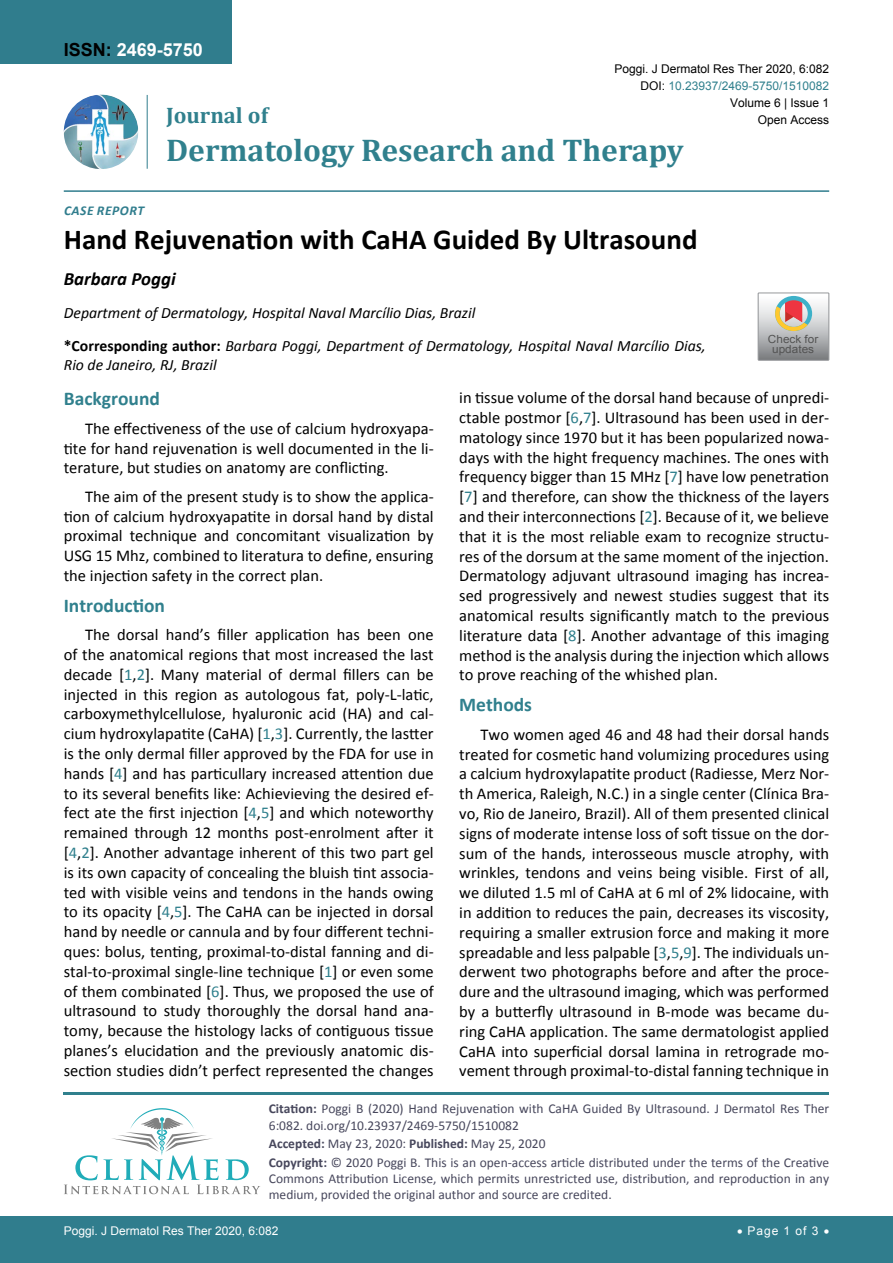
<style>
.page{position:relative;width:893px;height:1263px;background:#fff}
.page>*{position:absolute;margin:0;border:0;box-sizing:border-box;transform-origin:0 0}
.t1{font:700 31.5px "Cambria";color:#30808d}
.t2{font:700 28.95px "Calibri";color:#000}
.t3{font:700 22.5px "Cambria";color:#30808d}
.t4{font:700 19.5px "Calibri";color:#30808d}
.t5{font:italic 700 18.75px "Calibri";color:#000}
.t6{font:700 18px "Arial";color:#fff}
.t7{font:16.5px/19.8px "Calibri";color:#000;text-align:justify}
.t8{font:italic 15.75px/33px "Calibri";color:#000}
.t9{font:13.5px/16.2px "Calibri";color:#47475c}
.t10{font:italic 700 13.5px "Calibri";letter-spacing:.04em;color:#307d8d}
.t11{font:12px "Arial";color:#000}
.t12{font:12px "Arial";color:#fff}
.t13{font:12px "Arial";color:#30808d}
.t14{font:11.1px/9.6px "Arial";color:#535353;text-align:center;scale:1.06 1}
.s1{color:#000}
.s2{font-weight:700;font-style:normal}
.s3{color:#30808d}
.s4{font-weight:700}
</style>
<div class="page">
<hr style="left:64px;top:1092px;width:765px;height:3px;background:#30808d">
<svg style="left:64px;top:1108px;width:196px;height:86px"></svg>
<div style="left:0;top:1216px;width:893px;height:47px;background:#307d8d"></div>
<div style="left:0;top:0;width:231px;height:64px;background:#307d8d"></div>
<img style="left:64px;top:95px;width:74px;height:74px;border-radius:37px">
<hr style="left:147px;top:95px;width:1px;height:74px;background:#307d8d">
<hr style="left:64px;top:190px;width:765px;height:2px;background:#307d8d">
<svg style="left:758px;top:293px;width:71px;height:67px;background:#bdb6b3"></svg>
<p class="t6" style="left:64px;top:38px;width:141px"><span class="s1">ISSN:</span> 2469-5750</p>
<p class="t10" style="left:64px;top:202px;width:82px">Case Repor t</p>
<p class="t11" style="left:614px;top:60px;width:216px">Poggi. J Dermatol Res Ther 2020, 6:082</p>
<p class="t11" style="left:730px;top:95px;width:101px">Volume 6 | Issue 1</p>
<p class="t13" style="left:640px;top:78px;width:190px"><span class="s1">DOI:</span> 10.23937/2469-5750/1510082</p>
<h3 class="t3" style="left:166px;top:100px;width:103px">Journal of</h3>
<h1 class="t1" style="left:166px;top:128px;width:519px">Dermatology Research and Therapy</h1>
<p class="t11" style="left:758px;top:112px;width:73px">Open Access</p>
<h2 class="t2" style="left:64px;top:221px;width:635px">Hand Rejuvenation with CaHA Guided By Ultrasound</h2>
<p class="t5" style="left:64px;top:266px;width:113px">Barbara Poggi</p>
<p class="t8" style="left:64px;top:295px;width:644px">Department of Dermatology, Hospital Naval Marcílio Dias, Brazil<br><span class="s2">*Corresponding author:</span> Barbara Poggi, Department of Dermatology, Hospital Naval Marcílio Dias,</p>
<p class="t8" style="left:64px;top:347px;width:154px">Rio de Janeiro, RJ, Brazil</p>
<p class="t7" style="left:459px;top:388px;width:371px">in tissue volume of the dorsal hand because of unpredi&shy;ctable postmor [<span class="s3">6</span>,<span class="s3">7</span>]. Ultrasound has been used in der&shy;matology since 1970 but it has been popularized nowa&shy;days with the hight frequency machines. The ones with frequency bigger than 15 MHz [<span class="s3">7</span>] have low penetration [<span class="s3">7</span>] and therefore, can show the thickness of the layers and their interconnections [<span class="s3">2</span>]. Because of it, we believe that it is the most reliable exam to recognize structu&shy;res of the dorsum at the same moment of the injection.<br>Dermatology adjuvant ultrasound imaging has increa&shy;sed progressively and newest studies suggest that its anatomical results significantly match to the previous literature data [<span class="s3">8</span>]. Another advantage of this imaging method is the analysis during the injection which allows to prove reaching of the whished plan.</p>
<p class="t4" style="left:459px;top:692px;width:74px">Methods</p>
<p class="t7" style="left:459px;top:724px;width:371px;text-indent:21px">Two women aged 46 and 48 had their dorsal hands treated for cosmetic hand volumizing procedures using a calcium hydroxylapatite product (Radiesse, Merz Nor&shy;th America, Raleigh, N.C.) in a single center (Clínica Bra&shy;vo, Rio de Janeiro, Brazil). All of them presented clinical signs of moderate intense loss of soft tissue on the dor&shy;sum of the hands, interosseous muscle atrophy, with wrinkles, tendons and veins being visible. First of all, we diluted 1.5 ml of CaHA at 6 ml of 2% lidocaine, with in addition to reduces the pain, decreases its viscosity, requiring a smaller extrusion force and making it more spreadable and less palpable [<span class="s3">3</span>,<span class="s3">5</span>,<span class="s3">9</span>]. The individuals un&shy;derwent two photographs before and after the proce&shy;dure and the ultrasound imaging, which was performed by a butterfly ultrasound in B-mode was became du&shy;ring CaHA application. The same dermatologist applied CaHA into superficial dorsal lamina in retrograde mo&shy;vement through proximal-to-distal fanning technique in</p>
<p class="t14" style="left:768px;top:334px;width:49px">Check for updates</p>
<p class="t4" style="left:64px;top:387px;width:98px">Background</p>
<p class="t7" style="left:64px;top:418px;width:371px;text-indent:21px">The effectiveness of the use of calcium hydroxyapa&shy;tite for hand rejuvenation is well documented in the li&shy;terature, but studies on anatomy are conflicting.</p>
<p class="t7" style="left:64px;top:486px;width:371px;text-indent:21px">The aim of the present study is to show the applica&shy;tion of calcium hydroxyapatite in dorsal hand by distal proximal technique and concomitant visualization by USG 15 Mhz, combined to literatura to define, ensuring the injection safety in the correct plan.</p>
<p class="t4" style="left:64px;top:593px;width:103px">Introduction</p>
<p class="t7" style="left:64px;top:625px;width:371px;text-indent:21px">The dorsal hand’s filler application has been one of the anatomical regions that most increased the last decade [<span class="s3">1</span>,<span class="s3">2</span>]. Many material of dermal fillers can be injected in this region as autologous fat, poly-L-latic, carboxymethylcellulose, hyaluronic acid (HA) and cal&shy;cium hydroxylapatite (CaHA) [<span class="s3">1</span>,<span class="s3">3</span>]. Currently, the lastter is the only dermal filler approved by the FDA for use in hands [<span class="s3">4</span>] and has particullary increased attention due to its several benefits like: Achievieving the desired ef&shy;fect ate the first injection [<span class="s3">4</span>,<span class="s3">5</span>] and which noteworthy remained through 12 months post-enrolment after it [<span class="s3">4</span>,<span class="s3">2</span>]. Another advantage inherent of this two part gel is its own capacity of concealing the bluish tint associa&shy;ted with visible veins and tendons in the hands owing to its opacity [<span class="s3">4</span>,<span class="s3">5</span>]. The CaHA can be injected in dorsal hand by needle or cannula and by four different techni&shy;ques: bolus, tenting, proximal-to-distal fanning and di&shy;stal-to-proximal single-line technique [<span class="s3">1</span>] or even some of them combinated [<span class="s3">6</span>]. Thus, we proposed the use of ultrasound to study thoroughly the dorsal hand ana&shy;tomy, because the histology lacks of contiguous tissue planes’s elucidation and the previously anatomic dis&shy;section studies didn’t perfect represented the changes</p>
<p class="t9" style="left:269px;top:1101px;width:562px"><span class="s4">Citation:</span> Poggi B (2020) Hand Rejuvenation with CaHA Guided By Ultrasound. J Dermatol Res Ther<br>6:082. doi.org/10.23937/2469-5750/1510082</p>
<p class="t9" style="left:269px;top:1134px;width:562px;line-height:18.6px"><span class="s4">Accepted:</span> May 23, 2020: <span class="s4">Published:</span> May 25, 2020<br><span class="s4">Copyright:</span> © 2020 Poggi B. This is an open-access article distributed under the terms of the Creative</p>
<p class="t9" style="left:269px;top:1170px;width:562px">Commons Attribution License, which permits unrestricted use, distribution, and reproduction in any medium, provided the original author and source are credited.</p>
<p class="t12" style="left:64px;top:1223px;width:216px">Poggi. J Dermatol Res Ther 2020, 6:082</p>
<p class="t12" style="left:737px;top:1223px;width:94px">• Page 1 of 3 •</p>
</div>
